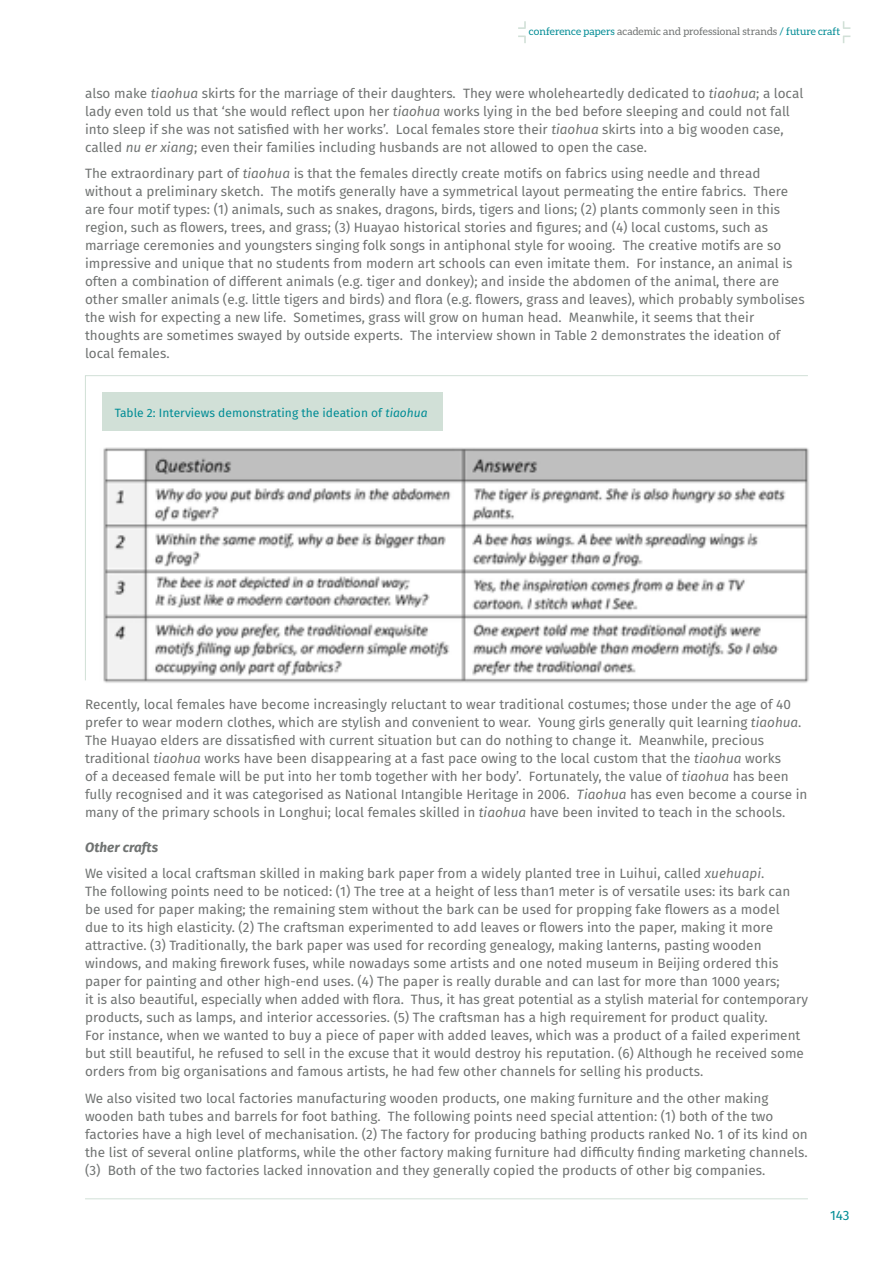
<style>
.page{position:relative;width:893px;height:1263px;background:#fff}
.page>*{position:absolute;margin:0;border:0;box-sizing:border-box;transform-origin:0 0}
.t1{font:13.5px/18px "Fira Sans";color:#707372}
.t2{font:13.5px "Fira Sans";color:#008c95}
.t3{font:12px "Fira Sans";color:#008c95}
.t4{font:10.5px "Aleo";color:#707372}
.s1{color:#008c95}
.s2{font-style:italic}
.s3{font-weight:700;font-style:italic}
</style>
<div class="page">
<svg style="left:843px;top:21px;width:7px;height:8px"></svg>
<svg style="left:518px;top:36px;width:8px;height:7px"></svg>
<svg style="left:843px;top:36px;width:7px;height:7px"></svg>
<svg style="left:518px;top:21px;width:8px;height:8px"></svg>
<hr style="left:85px;top:1198px;width:723px;height:1px;background:#d1e0d7">
<svg style="left:85px;top:375px;width:723px;height:306px"></svg>
<img style="left:95px;top:447px;width:714px;height:236px">
<div style="left:102px;top:392px;width:340px;height:39px;background:#d1e0d7"></div>
<p class="t4" style="left:529px;top:25px;width:313px"><span class="s1">conference papers</span> academic and professional strands <span class="s1">/ future craft</span></p>
<p class="t1" style="left:85px;top:84px;width:720px">also make <span class="s2">tiaohua</span> skirts for the marriage of their daughters. They were wholeheartedly dedicated to <span class="s2">tiaohua</span>; a local lady even told us that ‘she would reflect upon her <span class="s2">tiaohua</span> works lying in the bed before sleeping and could not fall into sleep if she was not satisfied with her works’. Local females store their <span class="s2">tiaohua</span> skirts into a big wooden case, called <span class="s2">nu er xiang</span>; even their families including husbands are not allowed to open the case.</p>
<p class="t1" style="left:85px;top:164px;width:721px">The extraordinary part of <span class="s2">tiaohua</span> is that the females directly create motifs on fabrics using needle and thread without a preliminary sketch. The motifs generally have a symmetrical layout permeating the entire fabrics. There are four motif types: (1) animals, such as snakes, dragons, birds, tigers and lions; (2) plants commonly seen in this region, such as flowers, trees, and grass; (3) Huayao historical stories and figures; and (4) local customs, such as marriage ceremonies and youngsters singing folk songs in antiphonal style for wooing. The creative motifs are so impressive and unique that no students from modern art schools can even imitate them. For instance, an animal is often a combination of different animals (e.g. tiger and donkey); and inside the abdomen of the animal, there are other smaller animals (e.g. little tigers and birds) and flora (e.g. flowers, grass and leaves), which probably symbolises the wish for expecting a new life. Sometimes, grass will grow on human head. Meanwhile, it seems that their thoughts are sometimes swayed by outside experts. The interview shown in Table 2 demonstrates the ideation of local females.</p>
<p class="t3" style="left:115px;top:404px;width:314px">Table 2: Interviews demonstrating the ideation of <span class="s2">tiaohua</span></p>
<p class="t1" style="left:85px;top:695px;width:724px">Recently, local females have become increasingly reluctant to wear traditional costumes; those under the age of 40 prefer to wear modern clothes, which are stylish and convenient to wear. Young girls generally quit learning <span class="s2">tiaohua</span>.<br>The Huayao elders are dissatisfied with current situation but can do nothing to change it. Meanwhile, precious traditional <span class="s2">tiaohua</span> works have been disappearing at a fast pace owing to the local custom that the <span class="s2">tiaohua</span> works<br>of a deceased female will be put into her tomb together with her body’. Fortunately, the value of <span class="s2">tiaohua</span> has been fully recognised and it was categorised as National Intangible Heritage in 2006. <span class="s2">Tiaohua</span> has even become a course in many of the primary schools in Longhui; local females skilled in <span class="s2">tiaohua</span> have been invited to teach in the schools.</p>
<p class="t1" style="left:85px;top:833px;width:681px;line-height:26.5px"><span class="s3">Other crafts<br></span>We visited a local craftsman skilled in making bark paper from a widely planted tree in Luihui, called <span class="s2">xuehuapi</span>.</p>
<p class="t1" style="left:85px;top:882px;width:724px">The following points need to be noticed: (1) The tree at a height of less than1 meter is of versatile uses: its bark can be used for paper making; the remaining stem without the bark can be used for propping fake flowers as a model<br>due to its high elasticity. (2) The craftsman experimented to add leaves or flowers into the paper, making it more attractive. (3) Traditionally, the bark paper was used for recording genealogy, making lanterns, pasting wooden windows, and making firework fuses, while nowadays some artists and one noted museum in Beijing ordered this paper for painting and other high-end uses. (4) The paper is really durable and can last for more than 1000 years;<br>it is also beautiful, especially when added with flora. Thus, it has great potential as a stylish material for contemporary products, such as lamps, and interior accessories. (5) The craftsman has a high requirement for product quality.<br>For instance, when we wanted to buy a piece of paper with added leaves, which was a product of a failed experiment but still beautiful, he refused to sell in the excuse that it would destroy his reputation. (6) Although he received some orders from big organisations and famous artists, he had few other channels for selling his products.</p>
<p class="t1" style="left:85px;top:1088px;width:724px">We also visited two local factories manufacturing wooden products, one making furniture and the other making wooden bath tubes and barrels for foot bathing. The following points need special attention: (1) both of the two factories have a high level of mechanisation. (2) The factory for producing bathing products ranked No. 1 of its kind on the list of several online platforms, while the other factory making furniture had difficulty finding marketing channels. (3) Both of the two factories lacked innovation and they generally copied the products of other big companies.</p>
<p class="t2" style="left:830px;top:1205px;width:21px">143</p>
</div>
